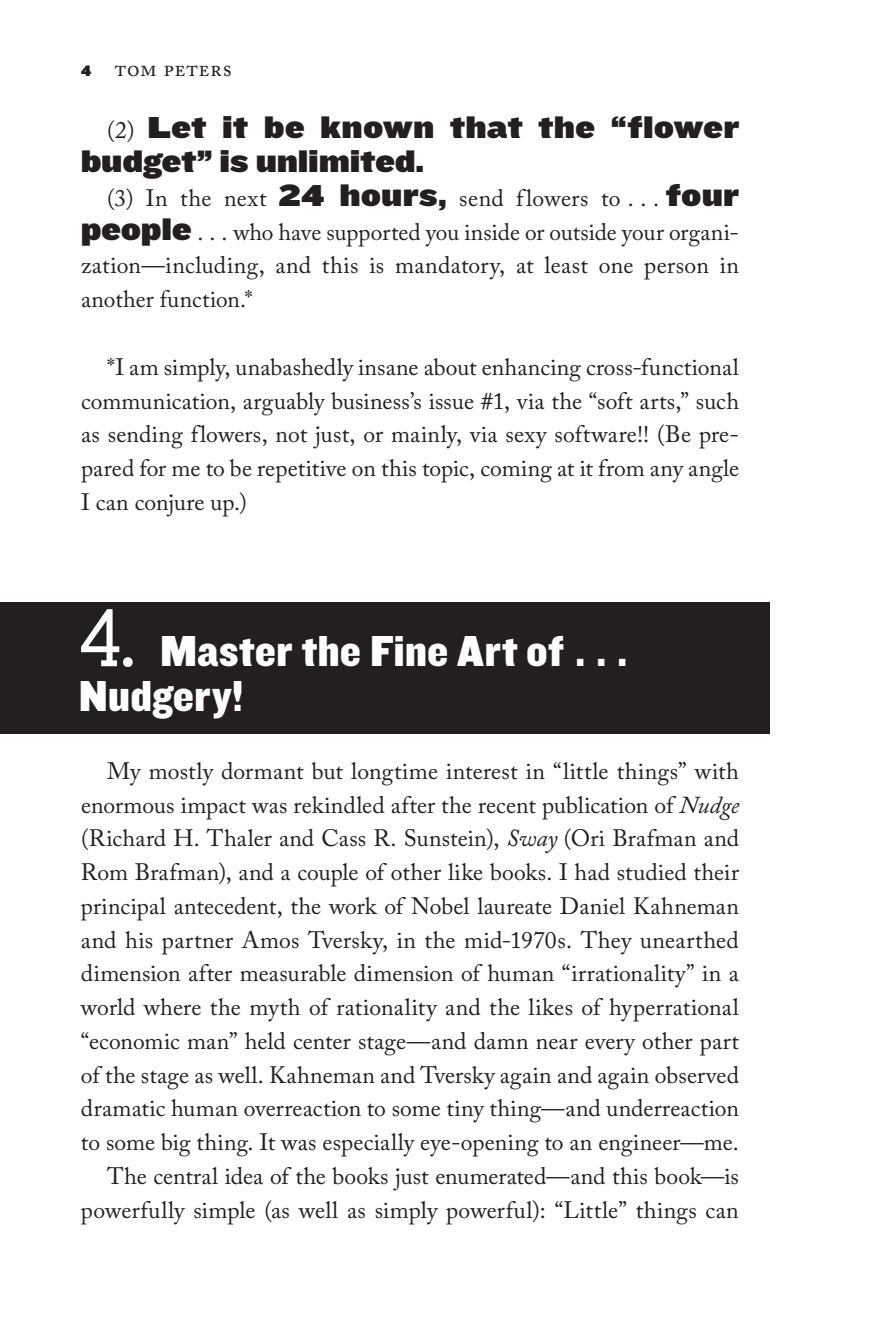
<style>
.page{position:relative;width:891px;height:1337px;background:#fff}
.page>*{position:absolute;margin:0;border:0;box-sizing:border-box;transform-origin:0 0}
.t1{font:45px/45px "Knockout HTF71 Full Middlewt";letter-spacing:.005em;color:#fff}
.t2{font:31.5px/33.8px "Knockout HTF93 Ultmt Heviwt";letter-spacing:.02em;color:#231f20}
.t3{font:23.62px/33.8px "Adobe Caslon Pro";letter-spacing:.01em;color:#231f20;text-align:justify}
.t4{font:22.5px "Adobe Caslon Pro";letter-spacing:.025em;color:#231f20}
.s1{font-family:"Knockout HTF92 Ultmt Cruiserwt";font-size:15.75px}
.s2{font-family:"Adobe Caslon Pro";font-size:23.62px}
.s3{font-family:"Knockout HTF93 Ultmt Heviwt";font-size:31.5px}
.s4{font-family:"Numbers Deuce";font-size:81px}
.s5{font-style:italic;font-size:24.3px}
</style>
<div class="page">
<div style="left:0;top:602px;width:770px;height:132px;background:#231f20"></div>
<p class="t4" style="left:81px;top:55px;width:152px"><span class="s1">4</span> tom peters</p>
<p class="t2" style="left:81px;top:112px;width:660px;text-indent:26px"><span class="s2">(2)</span> Let it be known that the “flower budget” is unlimited.</p>
<p class="t3" style="left:81px;top:181px;width:660px;text-indent:26px">(3) In the next <span class="s3">24 hours,</span> send flowers to . . . <span class="s3">four people</span> . . . who have supported you inside or outside your organi&shy;zation—including, and this is mandatory, at least one person in another function.*</p>
<p class="t3" style="left:81px;top:350px;width:660px;text-indent:26px">*I am simply, unabashedly insane about enhancing cross-functional communication, arguably business’s issue #1, via the “soft arts,” such as sending flowers, not just, or mainly, via sexy software!! (Be pre&shy;pared for me to be repetitive on this topic, coming at it from any angle I can conjure up.)</p>
<p class="t1" style="left:78px;top:630px;width:551px"><span class="s4">4.</span> Master the Fine Art of . . .<br>Nudgery!</p>
<p class="t3" style="left:81px;top:753px;width:660px;text-align:right">My mostly dormant but longtime interest in “little things” with enormous impact was rekindled after the recent publication of <span class="s5">Nudge </span>(Richard H. Thaler and Cass R. Sunstein), <span class="s5">Sway</span> (Ori Brafman and Rom Brafman), and a couple of other like books. I had studied their principal antecedent, the work of Nobel laureate Daniel Kahneman and his partner Amos Tversky, in the mid-1970s. They unearthed dimension after measurable dimension of human “irrationality” in a world where the myth of rationality and the likes of hyperrational “economic man” held center stage—and damn near every other part of the stage as well. Kahneman and Tversky again and again observed dramatic human overreaction to some tiny thing—and underreaction to some big thing. It was especially eye-opening to an engineer—me.<br>The central idea of the books just enumerated—and this book—is powerfully simple (as well as simply powerful): “Little” things can</p>
</div>
